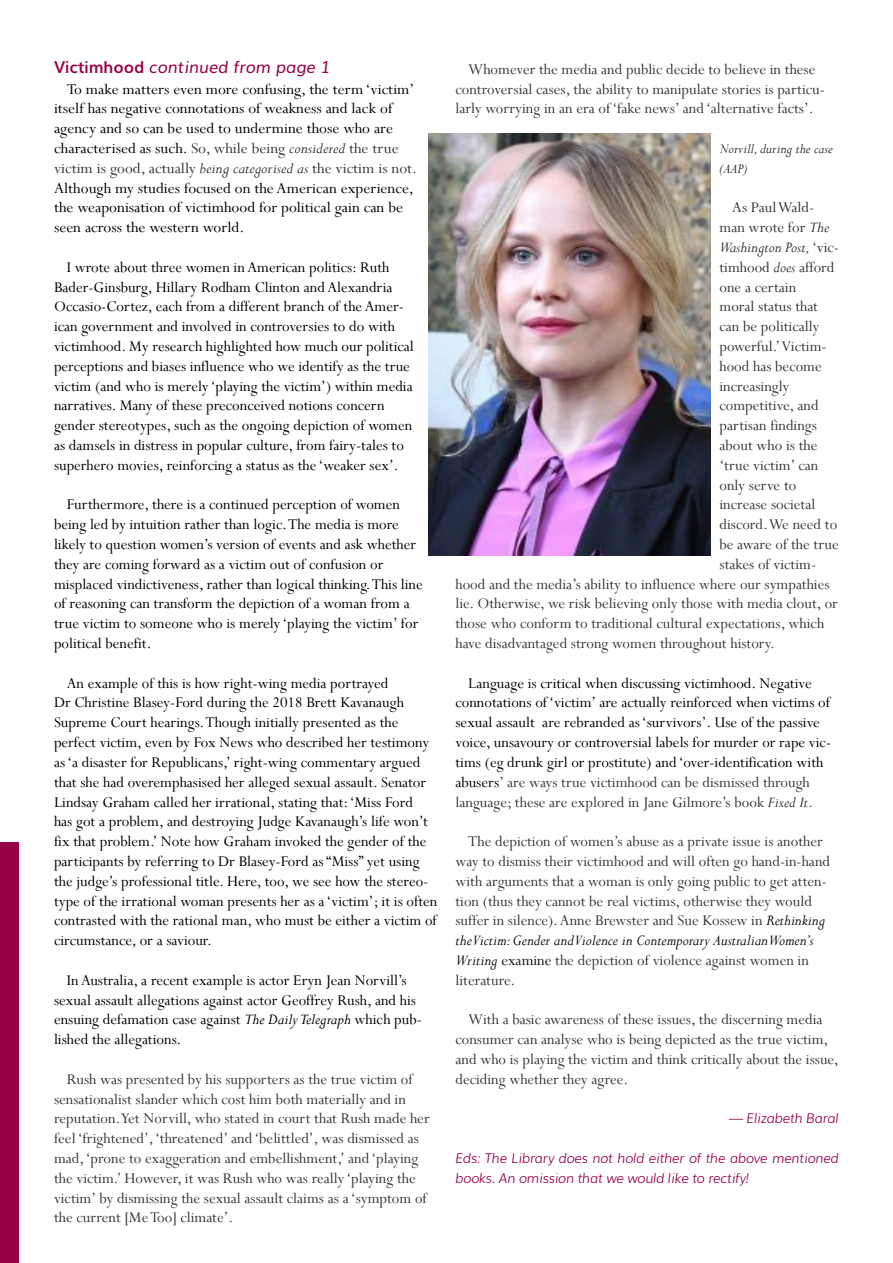
<style>
.page{position:relative;width:893px;height:1263px;background:#fff}
.page>*{position:absolute;margin:0;border:0;box-sizing:border-box;transform-origin:0 0}
.Body{font:16.5px/19.8px "Perpetua";color:#000}
.Body-2{font:16.5px/19.8px "Perpetua";color:#363636}
.Body-3{font:16.5px/19.8px "Perpetua";color:#000;scale:1.04 1}
.sub-heading_small_ri{font:italic 16.5px "Muli";color:#980047}
.Body-4{font:italic 16.5px "Perpetua";color:#363636}
.t1{font:italic 15px/19.8px "Perpetua";color:#363636}
.Author_credit{font:italic 300 13.5px/19.8px "Muli";letter-spacing:-.02em;color:#980047}
.s1{font-weight:700;font-style:normal}
.s2{color:#363636}
.s3{font-style:italic;color:#363636}
.s4{font-style:italic}
.s5{font-style:normal}
.s6{font-style:italic;color:#0f1111}
.s7{color:#0f1111}
</style>
<div class="page">
<div style="left:0;top:842px;width:18px;height:421px;background:#980047"></div>
<img style="left:428px;top:133px;width:283px;height:422px">
<p class="sub-heading_small_ri" style="left:54px;top:54px;width:278px"><span class="s1">Victimhood</span> continued from page 1</p>
<p class="Body-3" style="left:54px;top:79px;width:351px;text-indent:13px">To make matters even more confusing, the term ‘victim’ itself has negative connotations of weakness and lack of agency and so can be used to undermine those who are characterised as such. <span class="s2">So, while being</span> <span class="s3">considered</span> <span class="s2">the true victim is good, actually</span> <span class="s3">being categorised as</span> <span class="s2">the victim is not.<br></span>Although my studies focused on the American experience, the weaponisation of victimhood for political gain can be seen across the western world.</p>
<p class="Body" style="left:54px;top:257px;width:361px;text-indent:13px">I wrote about three women in American politics: Ruth Bader-Ginsburg, Hillary Rodham Clinton and Alexandria Occasio-Cortez, each from a different branch of the Amer&shy;ican government and involved in controversies to do with victimhood. My research highlighted how much our political perceptions and biases influence who we identify as the true victim (and who is merely ‘playing the victim’) within media narratives. Many of these preconceived notions concern gender stereotypes, such as the ongoing depiction of women as damsels in distress in popular culture, from fairy-tales to superhero movies, reinforcing a status as the ‘weaker sex’.</p>
<p class="Body" style="left:54px;top:494px;width:370px;text-indent:13px">Furthermore, there is a continued perception of women being led by intuition rather than logic. The media is more likely to question women’s version of events and ask whether they are coming forward as a victim out of confusion or misplaced vindictiveness, rather than logical thinking. This line of reasoning can transform the depiction of a woman from a true victim to someone who is merely ‘playing the victim’ for political benefit.</p>
<p class="Body" style="left:54px;top:673px;width:385px;text-indent:13px">An example of this is how right-wing media portrayed<br>Dr Christine Blasey-Ford during the 2018 Brett Kavanaugh Supreme Court hearings. Though initially presented as the perfect victim, even by Fox News who described her testimony as ‘a disaster for Republicans,’ right-wing commentary argued that she had overemphasised her alleged sexual assault. Senator Lindsay Graham called her irrational, stating that: ‘Miss Ford<br>has got a problem, and destroying Judge Kavanaugh’s life won’t fix that problem.’ Note how Graham invoked the gender of the participants by referring to Dr Blasey-Ford as “Miss” yet using the judge’s professional title. Here, too, we see how the stereo&shy;type of the irrational woman presents her as a ‘victim’; it is often contrasted with the rational man, who must be either a victim of circumstance, or a saviour.</p>
<p class="Body" style="left:54px;top:970px;width:369px;text-indent:13px">In Australia, a recent example is actor Eryn Jean Norvill’s sexual assault allegations against actor Geoffrey Rush, and his ensuing defamation case against <span class="s4">The Daily Telegraph</span> which pub&shy;lished the allegations.</p>
<p class="Body-2" style="left:54px;top:1069px;width:377px;text-indent:13px">Rush was presented by his supporters as the true victim of sensationalist slander which cost him both materially and in reputation. Yet Norvill, who stated in court that Rush made her feel ‘frightened’, ‘threatened’ and ‘belittled’, was dismissed as mad, ‘prone to exaggeration and embellishment,’ and ‘playing the victim.’ However, it was Rush who was really ‘playing the victim’ by dismissing the sexual assault claims as a ‘symptom of the current [Me Too] climate’.</p>
<p class="Body-2" style="left:455px;top:59px;width:371px;text-indent:13px">Whomever the media and public decide to believe in these controversial cases, the ability to manipulate stories is particu&shy;larly worrying in an era of ‘fake news’ and ‘alternative facts’.</p>
<p class="t1" style="left:719px;top:138px;width:115px">Norvill, during the case (AAP)</p>
<p class="Body-2" style="left:732px;top:197px;width:83px">As Paul Wald-</p>
<p class="Body-2" style="left:719px;top:217px;width:111px">man wrote for <span class="s4">The</span></p>
<p class="Body-4" style="left:719px;top:237px;width:121px">Washington Post, <span class="s5">‘vic-</span></p>
<p class="Body-2" style="left:719px;top:257px;width:117px">timhood <span class="s4">does</span> afford</p>
<p class="Body-2" style="left:719px;top:277px;width:78px">one a certain</p>
<p class="Body-2" style="left:719px;top:296px;width:100px">moral status that</p>
<p class="Body-2" style="left:719px;top:316px;width:101px">can be politically</p>
<p class="Body-2" style="left:719px;top:336px;width:109px">powerful.’ Victim-</p>
<p class="Body-2" style="left:719px;top:356px;width:104px">hood has become</p>
<p class="Body-2" style="left:719px;top:376px;width:71px">increasingly</p>
<p class="Body-2" style="left:719px;top:395px;width:101px">competitive, and</p>
<p class="Body-2" style="left:719px;top:415px;width:99px">partisan findings</p>
<p class="Body-2" style="left:719px;top:435px;width:99px">about who is the</p>
<p class="Body-2" style="left:719px;top:455px;width:100px">‘true victim’ can</p>
<p class="Body-2" style="left:719px;top:475px;width:78px">only serve to</p>
<p class="Body-2" style="left:719px;top:494px;width:97px">increase societal</p>
<p class="Body-2" style="left:719px;top:514px;width:119px">discord. We need to</p>
<p class="Body-2" style="left:719px;top:534px;width:121px">be aware of the true</p>
<p class="Body-2" style="left:719px;top:554px;width:98px">stakes of victim-</p>
<p class="Body-2" style="left:455px;top:574px;width:376px">hood and the media’s ability to influence where our sympathies</p>
<p class="Body-2" style="left:455px;top:593px;width:384px">lie. Otherwise, we risk believing only those with media clout, or</p>
<p class="Body-2" style="left:455px;top:613px;width:370px">those who conform to traditional cultural expectations, which</p>
<p class="Body-2" style="left:455px;top:633px;width:321px">have disadvantaged strong women throughout history.</p>
<p class="Body" style="left:455px;top:673px;width:377px;text-indent:13px">Language is critical when discussing victimhood. Negative connotations of ‘victim’ are actually reinforced when victims of sexual assault are rebranded as ‘survivors’. Use of the passive voice, unsavoury or controversial labels for murder or rape vic&shy;tims (eg drunk girl or prostitute) and ‘over-identification with abusers<span class="s2">’ are ways true victimhood can be dismissed through language; these are explored in Jane Gilmore’s book</span> <span class="s3">Fixed It</span><span class="s2">.</span></p>
<p class="Body-2" style="left:455px;top:831px;width:376px;text-indent:13px">The depiction of women’s abuse as a private issue is another way to dismiss their victimhood and will often go hand-in-hand with arguments that a woman is only going public to get atten&shy;tion (thus they cannot be real victims, otherwise they would suffer in silence). Anne Brewster and Sue Kossew in <span class="s6">Rethinking the Victim: Gender and Violence in Contemporary Australian Women’s Writing</span> <span class="s7">examine</span> the depiction of violence against women in literature.</p>
<p class="Body-2" style="left:455px;top:1009px;width:385px;text-indent:13px">With a basic awareness of these issues, the discerning media consumer can analyse who is being depicted as the true victim, and who is playing the victim and think critically about the issue, deciding whether they agree.</p>
<p class="Author_credit" style="left:729px;top:1107px;width:111px">— Elizabeth Baral</p>
<p class="Author_credit" style="left:455px;top:1147px;width:385px">Eds: The Library does not hold either of the above mentioned books. An omission that we would like to rectify!</p>
</div>
